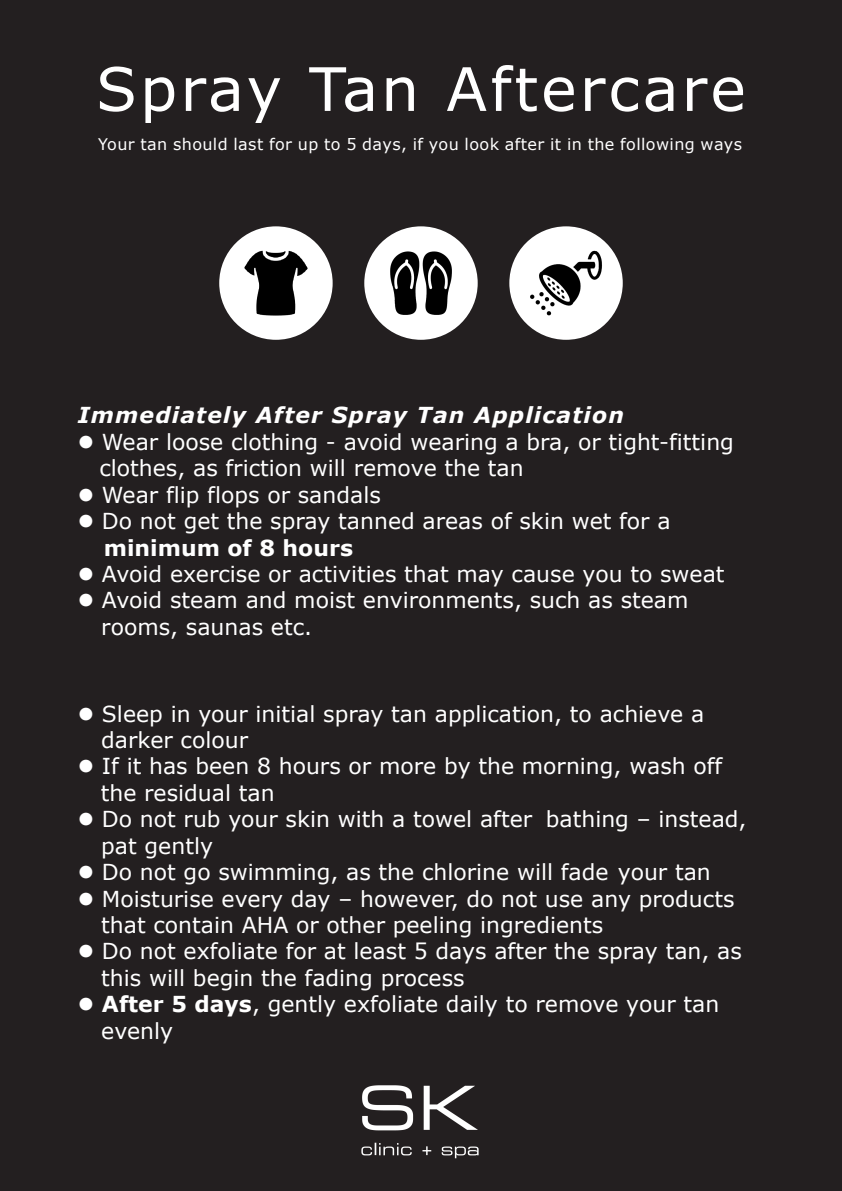
<style>
.page{position:relative;width:842px;height:1191px;background:#231f20}
.page>*{position:absolute;margin:0;border:0;box-sizing:border-box;transform-origin:0 0}
.t1{font:60px "Verdana";letter-spacing:.05em;color:#fff}
.t2{font:22px/26.3px "Verdana";color:#fff}
.t3{font:italic 700 22px "Verdana";letter-spacing:.05em;color:#fff}
.t4{font:16px "Verdana";letter-spacing:.025em;color:#fff}
.s1{font-weight:700}
</style>
<div class="page">
<img style="left:361px;top:1085px;width:118px;height:74px">
<div style="left:509px;top:226px;width:114px;height:114px;background:#fff;border-radius:50%"></div>
<img style="left:519px;top:236px;width:93px;height:93px">
<div style="left:364px;top:226px;width:114px;height:114px;background:#fff;border-radius:50%"></div>
<img style="left:374px;top:236px;width:93px;height:93px">
<div style="left:219px;top:226px;width:114px;height:114px;background:#fff;border-radius:50%"></div>
<img style="left:229px;top:236px;width:93px;height:93px">
<h1 class="t1" style="left:96px;top:51px;width:651px">Spray Tan Aftercare</h1>
<p class="t4" style="left:98px;top:134px;width:645px">Your tan should last for up to 5 days, if you look after it in the following ways</p>
<p class="t3" style="left:78px;top:401px;width:548px">Immediately After Spray Tan Application</p>
<p class="t2" style="left:99px;top:428px;width:636px;text-indent:-22px">● Wear loose clothing - avoid wearing a bra, or tight-fitting clothes, as friction will remove the tan</p>
<p class="t2" style="left:78px;top:481px;width:305px">● Wear flip flops or sandals</p>
<p class="t2" style="left:104px;top:507px;width:568px;text-indent:-26px">● Do not get the spray tanned areas of skin wet for a <span class="s1">minimum of 8 hours</span></p>
<p class="t2" style="left:78px;top:560px;width:648px">● Avoid exercise or activities that may cause you to sweat</p>
<p class="t2" style="left:101px;top:586px;width:589px;text-indent:-23px">● Avoid steam and moist environments, such as steam rooms, saunas etc.</p>
<p class="t2" style="left:101px;top:699px;width:604px;text-indent:-23px">● Sleep in your initial spray tan application, to achieve a darker colour</p>
<p class="t2" style="left:101px;top:752px;width:623px;text-indent:-23px">● If it has been 8 hours or more by the morning, wash off the residual tan</p>
<p class="t2" style="left:101px;top:805px;width:647px;text-indent:-23px">● Do not rub your skin with a towel after bathing – instead, pat gently</p>
<p class="t2" style="left:78px;top:858px;width:635px">● Do not go swimming, as the chlorine will fade your tan</p>
<p class="t2" style="left:101px;top:884px;width:635px;text-indent:-23px">● Moisturise every day – however, do not use any products that contain AHA or other peeling ingredients</p>
<p class="t2" style="left:101px;top:937px;width:642px;text-indent:-24px">● Do not exfoliate for at least 5 days after the spray tan, as this will begin the fading process</p>
<p class="t2" style="left:101px;top:990px;width:619px;text-indent:-24px">● <span class="s1">After 5 days</span>, gently exfoliate daily to remove your tan evenly</p>
</div>
